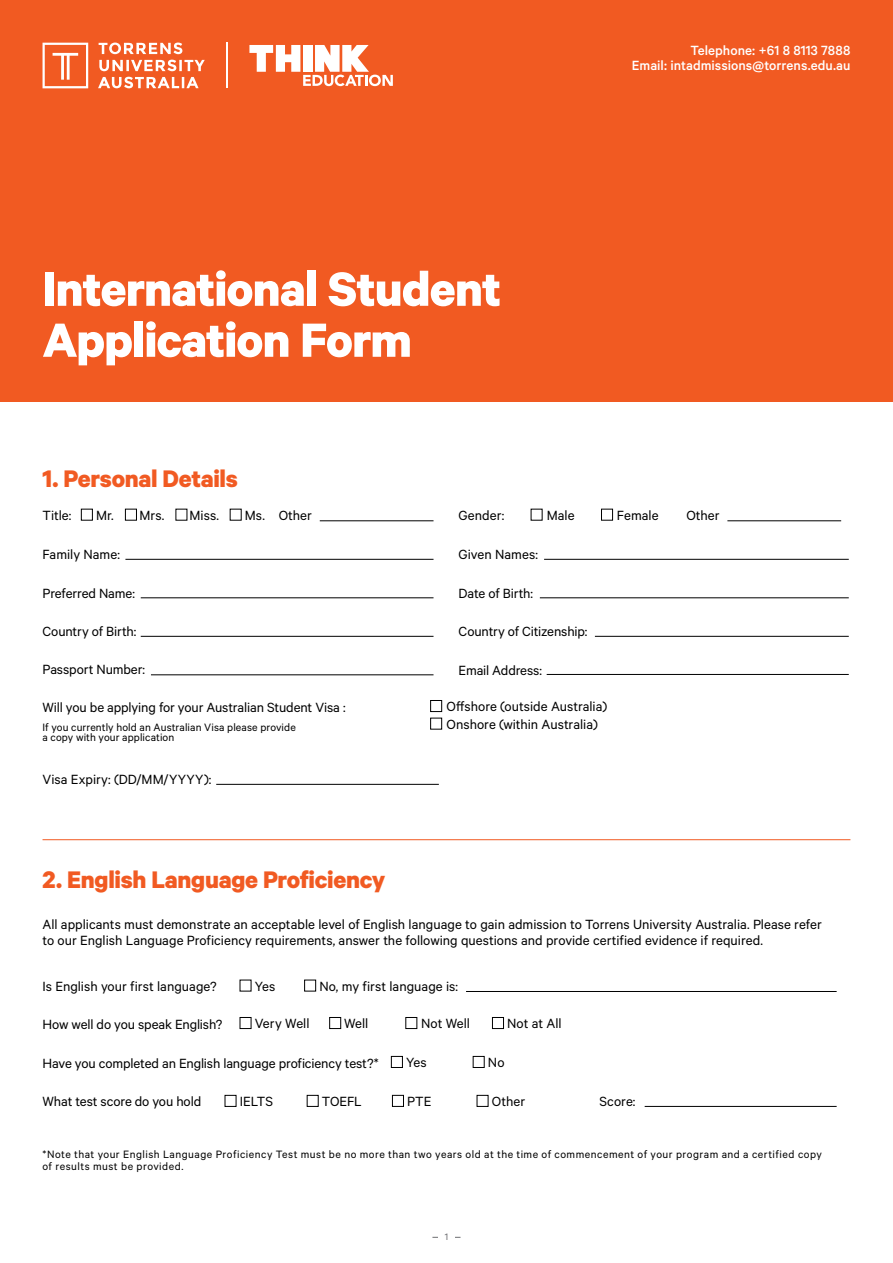
<style>
.page{position:relative;width:893px;height:1263px;background:#fff}
.page>*{position:absolute;margin:0;border:0;box-sizing:border-box;transform-origin:0 0}
.t1{font:700 54px/51px "Calibre";letter-spacing:-.015em;color:#fff}
.t2{font:700 27px "Calibre";letter-spacing:-.01em;color:#f15a22}
.t3{font:15px/16.5px "Calibre";color:#000}
.t4{font:500 15px/15px "Calibre";color:#fff;text-align:right}
.t5{font:12px/12px "Calibre";letter-spacing:.035em;color:#000}
.t6{font:12px "Calibre";letter-spacing:.01em;color:#000}
.t7{font:10.5px "Calibre";color:#6d6e71}
</style>
<div class="page">
<div style="left:0;top:0;width:893px;height:402px;background:#f15a22"></div>
<hr style="left:226px;top:43px;width:2px;height:45px;background:#fff">
<svg style="left:249px;top:45px;width:144px;height:41px"></svg>
<svg style="left:43px;top:43px;width:162px;height:45px"></svg>
<div style="left:430px;top:700px;width:12px;height:12px;border:1px solid #000"></div>
<div style="left:430px;top:718px;width:12px;height:11px;border:1px solid #000"></div>
<div style="left:81px;top:509px;width:12px;height:11px;border:1px solid #000"></div>
<div style="left:125px;top:509px;width:12px;height:11px;border:1px solid #000"></div>
<div style="left:601px;top:509px;width:12px;height:11px;border:1px solid #000"></div>
<hr style="left:43px;top:839px;width:807px;height:1px;background:#f15a22">
<div style="left:240px;top:1017px;width:11px;height:12px;border:1px solid #000"></div>
<div style="left:225px;top:1095px;width:11px;height:11px;border:1px solid #000"></div>
<div style="left:307px;top:1095px;width:11px;height:11px;border:1px solid #000"></div>
<div style="left:392px;top:1095px;width:12px;height:11px;border:1px solid #000"></div>
<div style="left:477px;top:1095px;width:11px;height:11px;border:1px solid #000"></div>
<div style="left:329px;top:1017px;width:12px;height:12px;border:1px solid #000"></div>
<div style="left:406px;top:1017px;width:11px;height:12px;border:1px solid #000"></div>
<div style="left:391px;top:1056px;width:12px;height:12px;border:1px solid #000"></div>
<div style="left:473px;top:1056px;width:11px;height:12px;border:1px solid #000"></div>
<div style="left:492px;top:1017px;width:12px;height:12px;border:1px solid #000"></div>
<div style="left:304px;top:980px;width:12px;height:11px;border:1px solid #000"></div>
<hr style="left:125px;top:559px;width:308px;height:1px;background:#000">
<hr style="left:320px;top:520px;width:113px;height:1px;background:#000">
<hr style="left:544px;top:559px;width:305px;height:1px;background:#000">
<hr style="left:540px;top:597px;width:309px;height:1px;background:#000">
<hr style="left:595px;top:636px;width:254px;height:1px;background:#000">
<hr style="left:547px;top:674px;width:302px;height:1px;background:#000">
<hr style="left:466px;top:991px;width:371px;height:1px;background:#000">
<hr style="left:645px;top:1106px;width:192px;height:1px;background:#000">
<hr style="left:141px;top:597px;width:292px;height:1px;background:#000">
<hr style="left:141px;top:636px;width:292px;height:1px;background:#000">
<hr style="left:151px;top:674px;width:282px;height:1px;background:#000">
<hr style="left:216px;top:784px;width:223px;height:1px;background:#000">
<hr style="left:727px;top:520px;width:114px;height:1px;background:#000">
<h1 class="t1" style="left:43px;top:262px;width:460px">International Student<br>Application Form</h1>
<h2 class="t2" style="left:43px;top:462px;width:197px">1. Personal Details</h2>
<p class="t4" style="left:632px;top:42px;width:220px">Telephone: +61 8 8113 7888<br>Email: intadmissions@torrens.edu.au</p>
<p class="t3" style="left:43px;top:506px;width:30px">Title:</p>
<p class="t3" style="left:459px;top:506px;width:47px">Gender:</p>
<p class="t3" style="left:96px;top:506px;width:70px">Mr. Mrs.</p>
<p class="t3" style="left:190px;top:506px;width:31px">Miss.</p>
<p class="t3" style="left:245px;top:506px;width:69px">Ms. Other</p>
<p class="t3" style="left:547px;top:506px;width:29px">Male</p>
<p class="t3" style="left:617px;top:506px;width:43px">Female</p>
<p class="t3" style="left:43px;top:546px;width:79px">Family Name:</p>
<p class="t3" style="left:43px;top:584px;width:94px">Preferred Name:</p>
<p class="t3" style="left:43px;top:622px;width:95px">Country of Birth:</p>
<p class="t3" style="left:43px;top:661px;width:104px">Passport Number:</p>
<p class="t3" style="left:43px;top:699px;width:305px">Will you be applying for your Australian Student Visa :</p>
<p class="t3" style="left:459px;top:546px;width:81px">Given Names:</p>
<p class="t3" style="left:459px;top:584px;width:76px">Date of Birth:</p>
<p class="t3" style="left:459px;top:623px;width:130px">Country of Citizenship:</p>
<p class="t3" style="left:459px;top:661px;width:85px">Email Address:</p>
<p class="t3" style="left:446px;top:697px;width:162px">Offshore (outside Australia)</p>
<p class="t6" style="left:43px;top:720px;width:255px">If you currently hold an Australian Visa please provide</p>
<p class="t3" style="left:446px;top:716px;width:153px">Onshore (within Australia)</p>
<p class="t6" style="left:43px;top:730px;width:133px">a copy with your application</p>
<p class="t3" style="left:43px;top:771px;width:171px">Visa Expiry: (DD/MM/YYYY):</p>
<p class="t3" style="left:686px;top:506px;width:35px">Other</p>
<h2 class="t2" style="left:43px;top:863px;width:344px">2. English Language Proficiency</h2>
<p class="t3" style="left:43px;top:915px;width:781px">All applicants must demonstrate an acceptable level of English language to gain admission to Torrens University Australia. Please refer to our English Language Proficiency requirements, answer the following questions and provide certified evidence if required.</p>
<p class="t3" style="left:255px;top:977px;width:22px">Yes</p>
<p class="t3" style="left:255px;top:1015px;width:56px">Very Well</p>
<p class="t3" style="left:319px;top:977px;width:140px">No, my first language is:</p>
<p class="t3" style="left:43px;top:978px;width:176px">Is English your first language?</p>
<p class="t3" style="left:43px;top:1016px;width:181px">How well do you speak English?</p>
<p class="t3" style="left:43px;top:1054px;width:338px">Have you completed an English language proficiency test?*</p>
<p class="t3" style="left:43px;top:1092px;width:160px">What test score do you hold</p>
<p class="t3" style="left:344px;top:1015px;width:26px">Well</p>
<p class="t3" style="left:421px;top:1015px;width:50px">Not Well</p>
<p class="t3" style="left:406px;top:1053px;width:22px">Yes</p>
<p class="t3" style="left:488px;top:1053px;width:18px">No</p>
<p class="t3" style="left:507px;top:1015px;width:56px">Not at All</p>
<p class="t3" style="left:240px;top:1092px;width:35px">IELTS</p>
<p class="t3" style="left:322px;top:1092px;width:41px">TOEFL</p>
<p class="t3" style="left:407px;top:1092px;width:26px">PTE</p>
<p class="t3" style="left:492px;top:1092px;width:35px">Other</p>
<p class="t3" style="left:600px;top:1092px;width:37px">Score:</p>
<p class="t5" style="left:43px;top:1147px;width:781px">*Note that your English Language Proficiency Test must be no more than two years old at the time of commencement of your program and a certified copy of results must be provided.</p>
<p class="t7" style="left:445px;top:1231px;width:5px">1</p>
</div>
